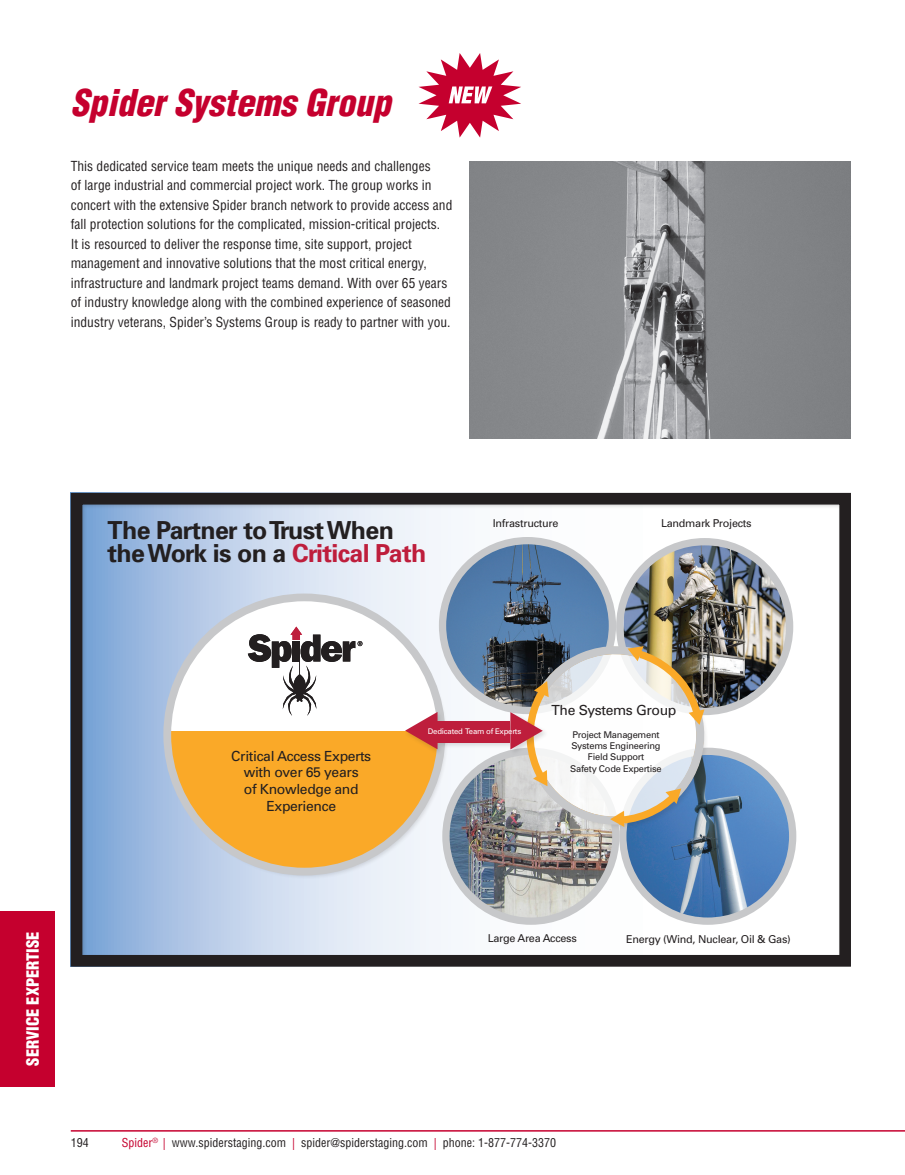
<style>
.page{position:relative;width:905px;height:1175px;background:#fff}
.page>*{position:absolute;margin:0;border:0;box-sizing:border-box;transform-origin:0 0}
.t1{font:italic 900 condensed 36px "Helvetica LT Std";color:#c5002e}
.t2{font:700 24.9px/23.1px "Univers";letter-spacing:-.025em;color:#231f20}
.t3{font:900 condensed 16.5px "Helvetica LT Std";color:#fff}
.t4{font:13.95px/16.6px "Univers";letter-spacing:-.025em;color:#231f20;text-align:center}
.t5{font:condensed 13.5px/19.5px "Helvetica LT Std";color:#231f20}
.t6{font:condensed 12px "Helvetica LT Std";color:#231f20}
.t7{font:10.8px "Univers";letter-spacing:-.025em;color:#231f20}
.t8{font:9.3px/11.1px "Univers";letter-spacing:-.025em;color:#231f20;text-align:center}
.t9{font:7.8px "Univers";letter-spacing:-.025em;color:#fff}
.s1{color:#be1e3c}
.s2{color:#c5002e}
</style>
<div class="page">
<hr style="left:71px;top:1130px;width:833px;height:1px;background:#c5002e">
<div style="left:0;top:911px;width:54px;height:175px;background:#c5002e"></div>
<img style="left:470px;top:161px;width:380px;height:278px">
<svg style="left:418px;top:53px;width:103px;height:85px"></svg>
<div style="left:71px;top:493px;width:779px;height:473px;background:#231f20;opacity:.25"></div>
<div style="left:71px;top:493px;width:779px;height:473px;border:12px solid #231f20"></div>
<div style="left:168px;top:598px;width:281px;height:281px;background:#231f20;opacity:.15"></div>
<div style="left:167px;top:597px;width:273px;height:273px;background:#fff;border-radius:50%"></div>
<svg style="left:167px;top:731px;width:274px;height:140px;background:#efb455"></svg>
<div style="left:163px;top:593px;width:282px;height:282px;border:8px solid #c7c8ca;border-radius:50%"></div>
<img style="left:623px;top:545px;width:166px;height:163px">
<div style="left:616px;top:538px;width:177px;height:177px;border:7px solid #c7c8ca;border-radius:50%"></div>
<img style="left:442px;top:540px;width:170px;height:170px;border-radius:85px">
<div style="left:439px;top:537px;width:177px;height:177px;border:7px solid #c7c8ca;border-radius:50%"></div>
<img style="left:622px;top:751px;width:170px;height:170px;border-radius:85px">
<div style="left:619px;top:747px;width:177px;height:177px;border:7px solid #c7c8ca;border-radius:50%"></div>
<img style="left:446px;top:755px;width:169px;height:165px">
<div style="left:442px;top:747px;width:177px;height:177px;border:7px solid #c7c8ca;border-radius:50%"></div>
<svg style="left:248px;top:626px;width:114px;height:90px"></svg>
<div style="left:404px;top:710px;width:144px;height:45px;background:#231f20;opacity:.15"></div>
<svg style="left:405px;top:712px;width:32px;height:37px"></svg>
<div style="left:436px;top:721px;width:74px;height:21px;background:#be1e3c"></div>
<svg style="left:510px;top:639px;width:201px;height:193px"></svg>
<p class="t1" style="left:71px;top:80px;width:321px">Spider Systems Group</p>
<p class="t5" style="left:71px;top:156px;width:383px">This dedicated service team meets the unique needs and challenges<br>of large industrial and commercial project work. The group works in concert with the extensive Spider branch network to provide access and fall protection solutions for the complicated, mission-critical projects.<br>It is resourced to deliver the response time, site support, project management and innovative solutions that the most critical energy, infrastructure and landmark project teams demand. With over 65 years of industry knowledge along with the combined experience of seasoned industry veterans, Spider’s Systems Group is ready to partner with you.</p>
<p class="t2" style="left:108px;top:518px;width:320px">The Partner to Trust When the Work is on a <span class="s1">Critical Path</span></p>
<p class="t7" style="left:493px;top:517px;width:67px">Infrastructure</p>
<p class="t7" style="left:661px;top:517px;width:92px">Landmark Projects</p>
<p class="t4" style="left:231px;top:747px;width:141px">Critical Access Experts with over 65 years<br>of Knowledge and<br>Experience</p>
<p class="t9" style="left:428px;top:726px;width:95px">Dedicated Team of Experts</p>
<p class="t4" style="left:551px;top:702px;width:126px">The Systems Group</p>
<p class="t8" style="left:570px;top:729px;width:93px">Project Management<br>Systems Engineering<br>Field Support<br>Safety Code Expertise</p>
<p class="t3" style="left:22px;top:1065px;width:136px;rotate:-90deg">SERVICE EXPERTISE</p>
<p class="t7" style="left:487px;top:931px;width:91px">Large Area Access</p>
<p class="t7" style="left:626px;top:932px;width:166px">Energy (Wind, Nuclear, Oil &amp; Gas)</p>
<p class="t6" style="left:71px;top:1134px;width:19px">194</p>
<p class="t6" style="left:122px;top:1134px;width:436px"><span class="s2">Spider</span><sup>®</sup> <span class="s2">|</span> www.spiderstaging.com <span class="s2">|</span> spider@spiderstaging.com <span class="s2">|</span> phone: 1-877-774-3370</p>
</div>
